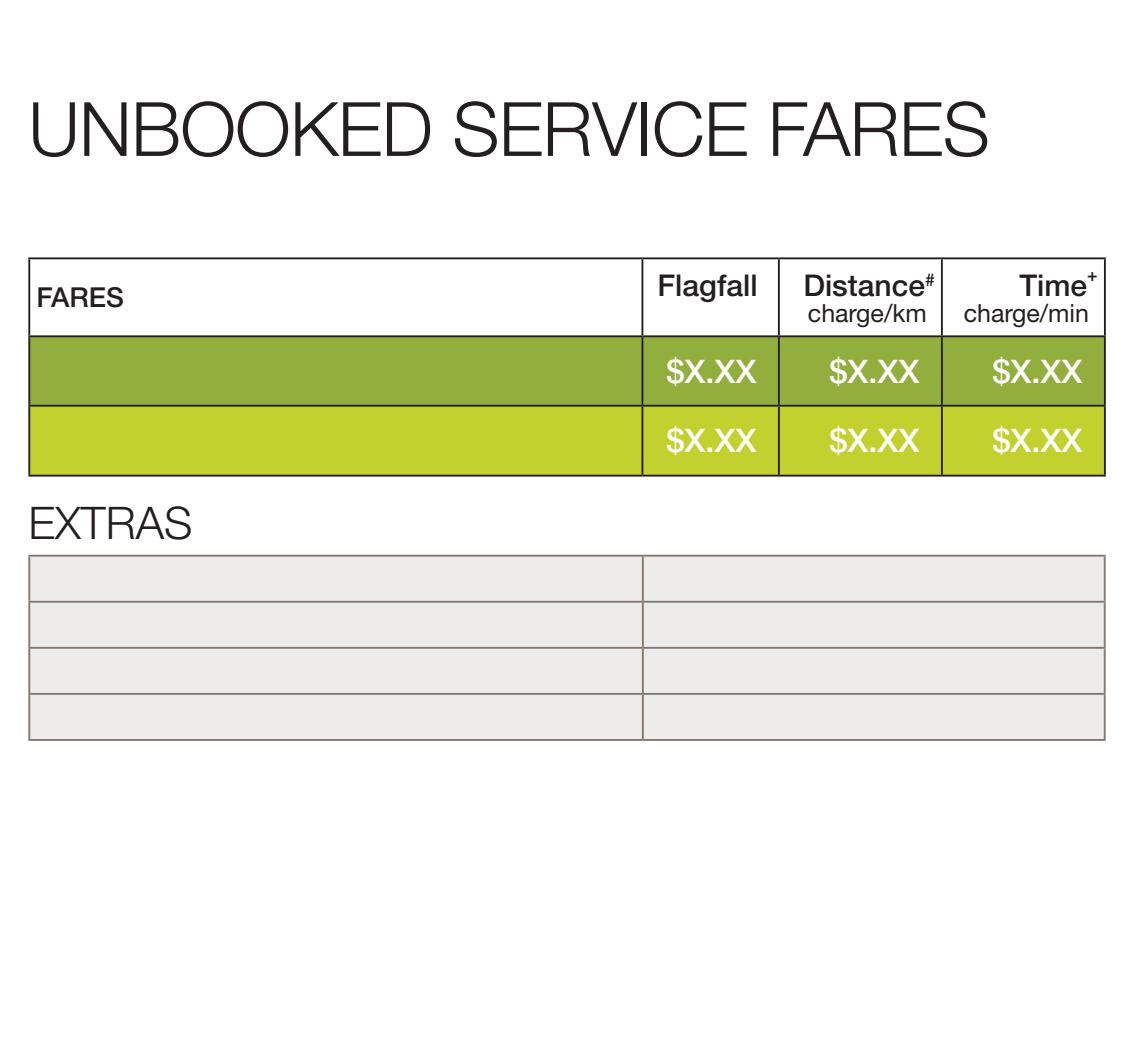
<style>
.page{position:relative;width:1134px;height:1063px;background:#fff}
.page>*{position:absolute;margin:0;border:0;box-sizing:border-box;transform-origin:0 0}
.t1{font:300 75px "Helvetica Neue LT Std";letter-spacing:-.01em;color:#231f20}
.t2{font:300 45px "Helvetica Neue LT Std";color:#231f20}
.t3{font:500 32.5px "Helvetica Neue LT Std";color:#fff}
.t4{font:500 30px "Helvetica Neue LT Std";color:#231f20}
.t5{font:500 27.5px "Helvetica Neue LT Std";color:#231f20}
.t6{font:25px "Helvetica Neue LT Std";color:#231f20}
.t7{font:500 17.5px "Helvetica Neue LT Std";color:#231f20}
</style>
<div class="page">
<div style="left:30px;top:557px;width:1074px;height:182px;background:#edecea"></div>
<hr style="left:28px;top:555px;width:615px;height:2px;background:#85776f">
<hr style="left:28px;top:557px;width:2px;height:44px;background:#85776f">
<hr style="left:643px;top:555px;width:463px;height:2px;background:#85776f">
<hr style="left:642px;top:557px;width:2px;height:44px;background:#85776f">
<hr style="left:1104px;top:557px;width:2px;height:44px;background:#85776f">
<hr style="left:28px;top:601px;width:615px;height:2px;background:#85776f">
<hr style="left:28px;top:603px;width:2px;height:44px;background:#85776f">
<hr style="left:643px;top:601px;width:463px;height:2px;background:#85776f">
<hr style="left:642px;top:603px;width:2px;height:44px;background:#85776f">
<hr style="left:1104px;top:603px;width:2px;height:44px;background:#85776f">
<hr style="left:28px;top:647px;width:615px;height:2px;background:#85776f">
<hr style="left:28px;top:649px;width:2px;height:44px;background:#85776f">
<hr style="left:643px;top:647px;width:463px;height:2px;background:#85776f">
<hr style="left:642px;top:649px;width:2px;height:44px;background:#85776f">
<hr style="left:1104px;top:649px;width:2px;height:44px;background:#85776f">
<hr style="left:28px;top:693px;width:615px;height:2px;background:#85776f">
<hr style="left:28px;top:695px;width:2px;height:44px;background:#85776f">
<hr style="left:643px;top:693px;width:463px;height:2px;background:#85776f">
<hr style="left:642px;top:695px;width:2px;height:44px;background:#85776f">
<hr style="left:1104px;top:695px;width:2px;height:44px;background:#85776f">
<hr style="left:28px;top:739px;width:615px;height:2px;background:#85776f">
<hr style="left:643px;top:739px;width:463px;height:2px;background:#85776f">
<div style="left:30px;top:337px;width:1074px;height:68px;background:#92ae3d"></div>
<div style="left:30px;top:407px;width:1074px;height:68px;background:#c3d12e"></div>
<hr style="left:28px;top:257px;width:614px;height:2px;background:#231f20">
<hr style="left:28px;top:259px;width:2px;height:76px;background:#231f20">
<hr style="left:642px;top:257px;width:137px;height:2px;background:#231f20">
<hr style="left:641px;top:259px;width:2px;height:76px;background:#231f20">
<hr style="left:779px;top:257px;width:163px;height:2px;background:#231f20">
<hr style="left:778px;top:259px;width:2px;height:76px;background:#231f20">
<hr style="left:942px;top:257px;width:164px;height:2px;background:#231f20">
<hr style="left:941px;top:259px;width:2px;height:76px;background:#231f20">
<hr style="left:1104px;top:259px;width:2px;height:76px;background:#231f20">
<hr style="left:28px;top:335px;width:614px;height:2px;background:#231f20">
<hr style="left:642px;top:335px;width:137px;height:2px;background:#231f20">
<hr style="left:28px;top:405px;width:614px;height:2px;background:#231f20">
<hr style="left:642px;top:405px;width:137px;height:2px;background:#231f20">
<hr style="left:779px;top:405px;width:163px;height:2px;background:#231f20">
<hr style="left:942px;top:405px;width:164px;height:2px;background:#231f20">
<hr style="left:779px;top:335px;width:163px;height:2px;background:#231f20">
<hr style="left:942px;top:335px;width:164px;height:2px;background:#231f20">
<hr style="left:28px;top:337px;width:2px;height:68px;background:#231f20">
<hr style="left:641px;top:337px;width:2px;height:68px;background:#231f20">
<hr style="left:778px;top:337px;width:2px;height:68px;background:#231f20">
<hr style="left:941px;top:337px;width:2px;height:68px;background:#231f20">
<hr style="left:1104px;top:337px;width:2px;height:68px;background:#231f20">
<hr style="left:28px;top:407px;width:2px;height:68px;background:#231f20">
<hr style="left:641px;top:407px;width:2px;height:68px;background:#231f20">
<hr style="left:778px;top:407px;width:2px;height:68px;background:#231f20">
<hr style="left:941px;top:407px;width:2px;height:68px;background:#231f20">
<hr style="left:1104px;top:407px;width:2px;height:68px;background:#231f20">
<hr style="left:28px;top:475px;width:614px;height:2px;background:#231f20">
<hr style="left:642px;top:475px;width:137px;height:2px;background:#231f20">
<hr style="left:779px;top:475px;width:163px;height:2px;background:#231f20">
<hr style="left:942px;top:475px;width:164px;height:2px;background:#231f20">
<p class="t1" style="left:28px;top:83px;width:963px">UNBOOKED SERVICE FARES</p>
<p class="t5" style="left:36px;top:281px;width:89px">FARES</p>
<p class="t2" style="left:28px;top:495px;width:166px">EXTRAS</p>
<p class="t4" style="left:657px;top:267px;width:102px">Flagfall</p>
<p class="t4" style="left:803px;top:267px;width:133px">Distance<sup>#</sup></p>
<p class="t6" style="left:808px;top:298px;width:120px">charge/km</p>
<p class="t4" style="left:1019px;top:267px;width:69px">Time</p>
<p class="t7" style="left:1087px;top:264px;width:12px">+</p>
<p class="t6" style="left:964px;top:298px;width:127px">charge/min</p>
<p class="t3" style="left:666px;top:352px;width:92px">$X.XX</p>
<p class="t3" style="left:829px;top:352px;width:92px">$X.XX</p>
<p class="t3" style="left:992px;top:352px;width:92px">$X.XX</p>
<p class="t3" style="left:666px;top:421px;width:92px">$X.XX</p>
<p class="t3" style="left:829px;top:421px;width:92px">$X.XX</p>
<p class="t3" style="left:992px;top:421px;width:92px">$X.XX</p>
</div>
